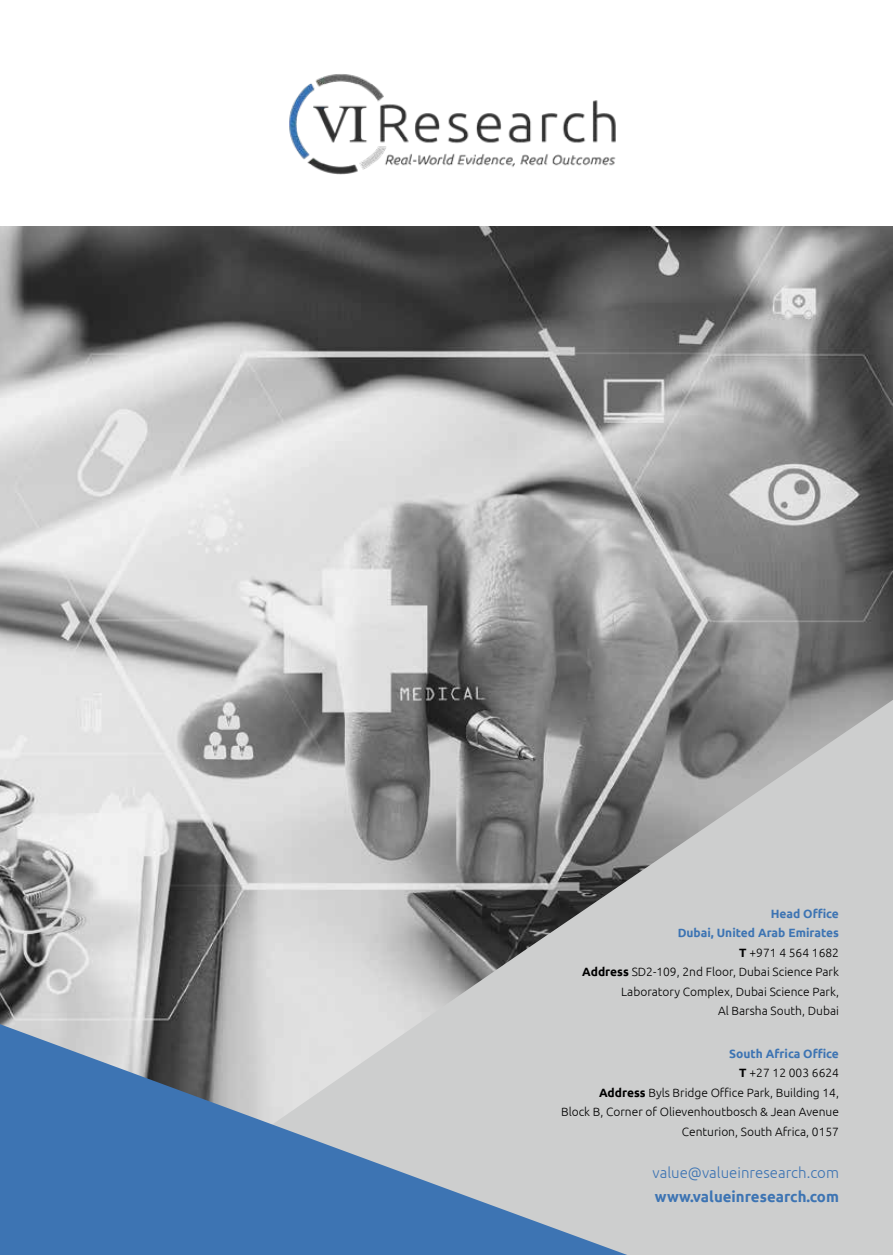
<style>
.page{position:relative;width:893px;height:1255px;background:#fff}
.page>*{position:absolute;margin:0;border:0;box-sizing:border-box;transform-origin:0 0}
.t1{font:300 15px "Ubuntu";color:#3d74b3}
.t2{font:700 15px "Ubuntu";color:#3d74b3}
.t3{font:300 12px/19.5px "Ubuntu";color:#000;text-align:right}
.s1{font-weight:700;color:#3d74b3}
.s2{font-weight:700}
</style>
<div class="page">
<img style="left:0;top:227px;width:893px;height:743px">
<svg style="left:83px;top:699px;width:810px;height:555px;background:#aeaeae"></svg>
<svg style="left:0;top:970px;width:762px;height:284px;background:#98abc0"></svg>
<img style="left:289px;top:74px;width:327px;height:101px">
<p class="t3" style="left:582px;top:903px;width:258px"><span class="s1">Head Office<br>Dubai, United Arab Emirates<br></span><span class="s2">T</span> +971 4 564 1682<br><span class="s2">Address</span> SD2-109, 2nd Floor, Dubai Science Park<br>Laboratory Complex, Dubai Science Park,<br>Al Barsha South, Dubai</p>
<p class="t3" style="left:561px;top:1043px;width:279px"><span class="s1">South Africa Office<br></span><span class="s2">T</span> +27 12 003 6624<br><span class="s2">Address</span> Byls Bridge Office Park, Building 14,<br>Block B, Corner of Olievenhoutbosch &amp; Jean Avenue<br>Centurion, South Africa, 0157</p>
<p class="t1" style="left:652px;top:1163px;width:188px">value@valueinresearch.com</p>
<p class="t2" style="left:655px;top:1187px;width:186px">www.valueinresearch.com</p>
</div>
